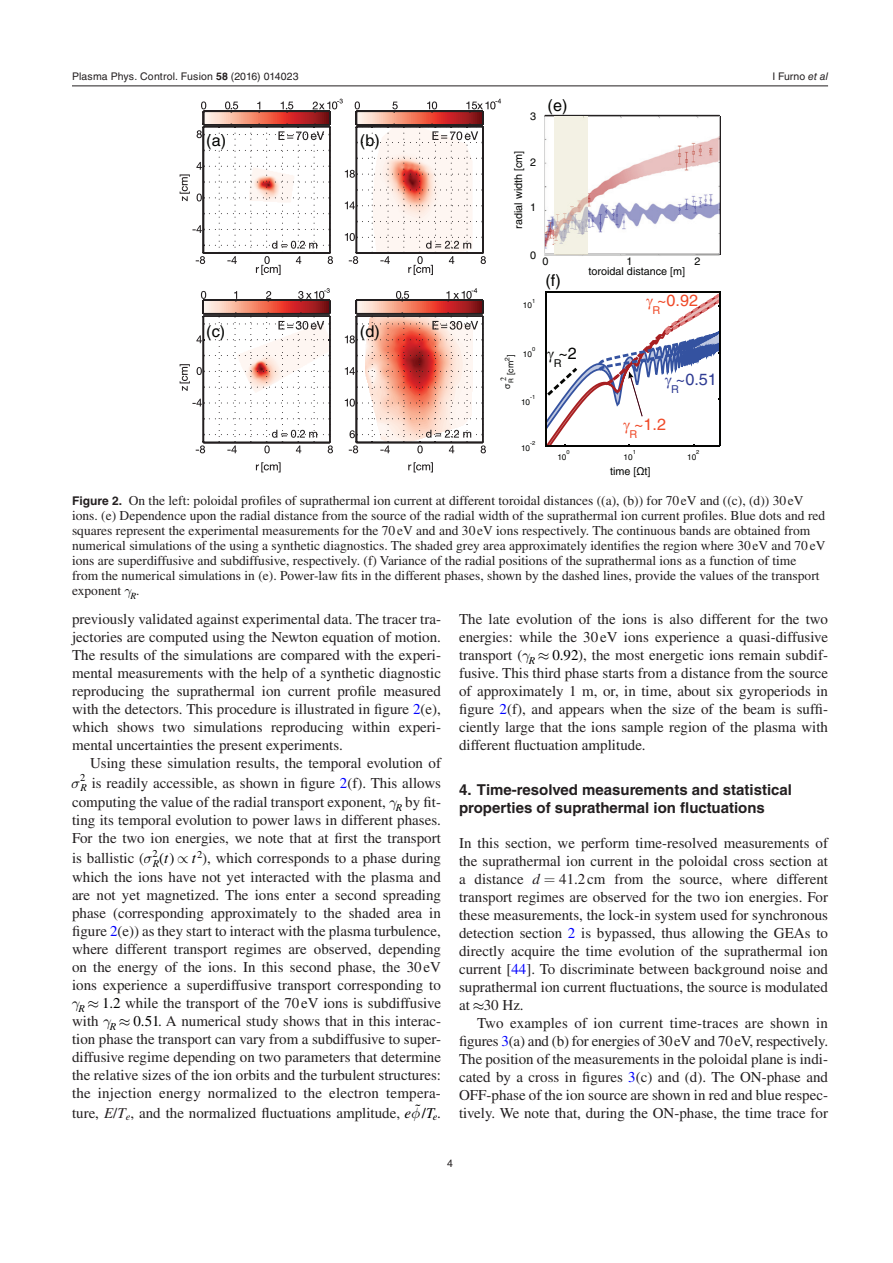
<style>
.page{position:relative;width:893px;height:1263px;background:#fff}
.page>*{position:absolute;margin:0;border:0;box-sizing:border-box;transform-origin:0 0}
.t1{font:16.2px "Helvetica";color:#040503}
.t2{font:16.2px "Helvetica";color:#ef4a29}
.t3{font:16.2px "Helvetica";color:#2f3c93}
.t4{font:15px/18px "Times LT Std";color:#231f20;text-align:justify}
.t5{font:700 15px/18px "Helvetica LT Std";color:#231f20}
.t6{font:italic 15px "Times LT Std";color:#000}
.t7{font:13.5px/15px "Times LT Std";color:#231f20}
.t8{font:10.8px "Helvetica";color:#040503}
.t9{font:10.8px "Helvetica";color:#ef4a29}
.t10{font:10.8px "Helvetica";color:#2f3c93}
.t11{font:10.5px "Helvetica LT Std";letter-spacing:.015em;color:#231f20}
.t12{font:italic 10.5px "Times LT Std";color:#000}
.t13{font:10.5px "Times LT Std";color:#000}
.t14{font:8.85px "Helvetica";color:#040503}
.t15{font:8.25px "Helvetica";color:#040503}
.t16{font:6.6px "Helvetica";color:#040503}
.t17{font:5.7px "Helvetica";color:#040503}
.s1{font-family:"Helvetica";font-weight:700}
.s2{font-family:"Helvetica"}
.s3{font-size:6.6px}
.s4{font-family:"Arial"}
.s5{font-style:italic}
.s6{font-family:"Helvetica LT Std";font-weight:700;font-size:12px}
.s7{color:#00f}
.s8{font-family:"STIX General";color:#000}
.s9{font-style:italic;color:#000}
.s10{color:#000}
.s11{font-style:normal}
.s12{font-style:normal;color:#231f20}
</style>
<div class="page">
<hr style="left:72px;top:86px;width:756px;height:1px;background:#231f20">
<svg style="left:256px;top:462px;width:25px;height:10px"></svg>
<svg style="left:408px;top:462px;width:25px;height:10px"></svg>
<svg style="left:180px;top:288px;width:153px;height:165px"></svg>
<svg style="left:345px;top:288px;width:141px;height:165px"></svg>
<hr style="left:546px;top:445px;width:173px;height:2px;background:#040503">
<svg style="left:545px;top:115px;width:174px;height:1px"></svg>
<img style="left:545px;top:116px;width:175px;height:140px">
<img style="left:545px;top:253px;width:174px;height:2px">
<img style="left:719px;top:116px;width:1px;height:138px">
<svg style="left:180px;top:99px;width:321px;height:176px"></svg>
<img style="left:555px;top:116px;width:32px;height:138px">
<svg style="left:545px;top:291px;width:175px;height:155px"></svg>
<p class="t11" style="left:72px;top:70px;width:228px">Plasma Phys. Control. Fusion <span class="s1">58</span> (<span class="s2">2016</span>) 014023</p>
<p class="t1" style="left:206px;top:131px;width:21px">(a)</p>
<p class="t1" style="left:360px;top:131px;width:21px">(b)</p>
<p class="t1" style="left:206px;top:322px;width:20px">(c)</p>
<p class="t1" style="left:360px;top:322px;width:21px">(d)</p>
<p class="t8" style="left:530px;top:110px;width:8px">3</p>
<p class="t8" style="left:512px;top:229px;width:80px;rotate:-90deg">radial width [cm]</p>
<p class="t8" style="left:530px;top:156px;width:8px">2</p>
<p class="t8" style="left:530px;top:201px;width:8px">1</p>
<p class="t1" style="left:548px;top:96px;width:21px">(e)</p>
<p class="t8" style="left:530px;top:249px;width:8px">0</p>
<p class="t8" style="left:542px;top:255px;width:8px">0</p>
<p class="t8" style="left:626px;top:255px;width:8px">1</p>
<p class="t8" style="left:694px;top:255px;width:8px">2</p>
<p class="t17" style="left:532px;top:297px;width:5px">1</p>
<p class="t15" style="left:523px;top:301px;width:11px">10</p>
<p class="t1" style="left:546px;top:271px;width:17px">(f)</p>
<p class="t8" style="left:588px;top:265px;width:98px">toroidal distance [m]</p>
<p class="t2" style="left:657px;top:291px;width:43px">~0.92</p>
<p class="t9" style="left:652px;top:304px;width:9px">R</p>
<p class="t14" style="left:505px;top:389px;width:36px;rotate:-90deg"><sup>σ</sup><span class="s3">R</span> [cm ]</p>
<p class="t16" style="left:503px;top:361px;width:5px;rotate:-90deg">2</p>
<p class="t17" style="left:532px;top:346px;width:5px">0</p>
<p class="t15" style="left:523px;top:349px;width:11px">10</p>
<p class="t17" style="left:530px;top:394px;width:7px">-1</p>
<p class="t15" style="left:521px;top:397px;width:11px">10</p>
<p class="t17" style="left:530px;top:440px;width:7px">-2</p>
<p class="t15" style="left:521px;top:443px;width:11px">10</p>
<p class="t1" style="left:558px;top:344px;width:20px">~2</p>
<p class="t8" style="left:554px;top:357px;width:9px">R</p>
<p class="t17" style="left:567px;top:449px;width:5px">0</p>
<p class="t15" style="left:557px;top:452px;width:11px">10</p>
<p class="t3" style="left:676px;top:370px;width:43px">~0.51</p>
<p class="t10" style="left:671px;top:383px;width:9px">R</p>
<p class="t2" style="left:634px;top:415px;width:34px">~1.2</p>
<p class="t9" style="left:629px;top:428px;width:9px">R</p>
<p class="t17" style="left:633px;top:449px;width:5px">1</p>
<p class="t15" style="left:624px;top:452px;width:11px">10</p>
<p class="t8" style="left:610px;top:465px;width:42px">time [<span class="s4">Ω</span>t]</p>
<p class="t17" style="left:696px;top:449px;width:5px">2</p>
<p class="t15" style="left:687px;top:452px;width:11px">10</p>
<p class="t11" style="left:772px;top:70px;width:57px">I Furno <span class="s5">et al</span></p>
<p class="t7" style="left:72px;top:493px;width:755px"><span class="s6">Figure 2.</span> On the left: poloidal profiles of suprathermal ion current at different toroidal distances ((a), (b)) for 70eV and ((c), (d)) 30eV ions. (e) Dependence upon the radial distance from the source of the radial width of the suprathermal ion current profiles. Blue dots and red squares represent the experimental measurements for the 70eV and and 30eV ions respectively. The continuous bands are obtained from numerical simulations of the using a synthetic diagnostics. The shaded grey area approximately identifies the region where 30eV and 70 eV ions are superdiffusive and subdiffusive, respectively. (f) Variance of the radial positions of the suprathermal ions as a function of time from the numerical simulations in (e). Power-law fits in the different phases, shown by the dashed lines, provide the values of the transport exponent <sub>R</sub>.</p>
<p class="t4" style="left:72px;top:610px;width:371px">previously validated against experimental data. The tracer tra&shy;jectories are computed using the Newton equation of motion.<br>The results of the simulations are compared with the experi&shy;mental measurements with the help of a synthetic diagnostic reproducing the suprathermal ion current profile measured with the detectors. This procedure is illustrated in figure <span class="s7">2</span>(e), which shows two simulations reproducing within experi&shy;mental uncertainties the present experiments.</p>
<p class="t4" style="left:90px;top:754px;width:352px">Using these simulation results, the temporal evolution of</p>
<p class="t12" style="left:81px;top:782px;width:8px">R</p>
<p class="t13" style="left:80px;top:772px;width:7px">2</p>
<p class="t4" style="left:72px;top:774px;width:371px;text-indent:20px">is readily accessible, as shown in figure <span class="s7">2</span>(f). This allows computing the value of the radial transport exponent, <sub>R</sub> by fit&shy;ting its temporal evolution to power laws in different phases.<br>For the two ion energies, we note that at first the transport</p>
<p class="t4" style="left:72px;top:849px;width:371px">is ballistic ( <sub>R</sub><span class="s8">( )</span><span class="s9">t</span> <span class="s10">∝</span> <span class="s9">t</span> <sup>2</sup>), which corresponds to a phase during</p>
<p class="t13" style="left:152px;top:847px;width:7px">2</p>
<p class="t4" style="left:72px;top:868px;width:371px;text-align:right">which the ions have not yet interacted with the plasma and are not yet magnetized. The ions enter a second spreading phase (corresponding approximately to the shaded area in figure <span class="s7">2</span>(e)) as they start to interact with the plasma turbulence, where different transport regimes are observed, depending on the energy of the ions. In this second phase, the 30eV ions experience a superdiffusive transport corresponding to <span class="s10">≈ 1.2</span> while the transport of the 70 eV ions is subdiffusive</p>
<p class="t12" style="left:79px;top:1003px;width:8px">R</p>
<p class="t4" style="left:72px;top:1012px;width:28px">with</p>
<p class="t4" style="left:119px;top:1012px;width:324px"><span class="s10">≈ 0.51</span>. A numerical study shows that in this interac-</p>
<p class="t12" style="left:110px;top:1021px;width:8px">R</p>
<p class="t4" style="left:72px;top:1030px;width:371px">tion phase the transport can vary from a subdiffusive to super&shy;diffusive regime depending on two parameters that determine the relative sizes of the ion orbits and the turbulent structures: the injection energy normalized to the electron tempera-</p>
<p class="t4" style="left:72px;top:1104px;width:350px">ture, <span class="s5">E</span>/<span class="s5">T</span><sub>e</sub>, and the normalized fluctuations amplitude, <sup>˜</sup></p>
<p class="t6" style="left:405px;top:1105px;width:38px">e T<span class="s11">/</span> <sub>e</sub><span class="s12">.</span></p>
<p class="t4" style="left:459px;top:609px;width:371px">The late evolution of the ions is also different for the two energies: while the 30 eV ions experience a quasi-diffusive transport ( <span class="s10">≈ 0.92</span>), the most energetic ions remain subdif-</p>
<p class="t12" style="left:529px;top:655px;width:8px">R</p>
<p class="t4" style="left:459px;top:664px;width:371px">fusive. This third phase starts from a distance from the source of approximately 1 m, or, in time, about six gyroperiods in figure <span class="s7">2</span>(f), and appears when the size of the beam is suffi&shy;ciently large that the ions sample region of the plasma with different fluctuation amplitude.</p>
<p class="t5" style="left:459px;top:781px;width:334px">4. Time-resolved measurements and statistical properties of suprathermal ion fluctuations</p>
<p class="t4" style="left:459px;top:833px;width:371px">In this section, we perform time-resolved measurements of the suprathermal ion current in the poloidal cross section at a distance <span class="s5">d</span></p>
<p class="t4" style="left:459px;top:869px;width:371px;text-indent:100px">41.2cm from the source, where different transport regimes are observed for the two ion energies. For these measurements, the lock-in system used for synchronous detection section <span class="s7">2</span> is bypassed, thus allowing the GEAs to directly acquire the time evolution of the suprathermal ion current [<span class="s7">44</span>]. To discriminate between background noise and suprathermal ion current fluctuations, the source is modulated at <span class="s10">≈</span>30 Hz.</p>
<p class="t4" style="left:459px;top:1013px;width:371px;text-indent:18px">Two examples of ion current time-traces are shown in figures <span class="s7">3</span>(a) and (b) for energies of 30eV and 70eV, respectively.<br>The position of the measurements in the poloidal plane is indi&shy;cated by a cross in figures <span class="s7">3</span>(c) and (d). The ON-phase and OFF-phase of the ion source are shown in red and blue respec&shy;tively. We note that, during the ON-phase, the time trace for</p>
<p class="t11" style="left:447px;top:1157px;width:7px">4</p>
</div>
